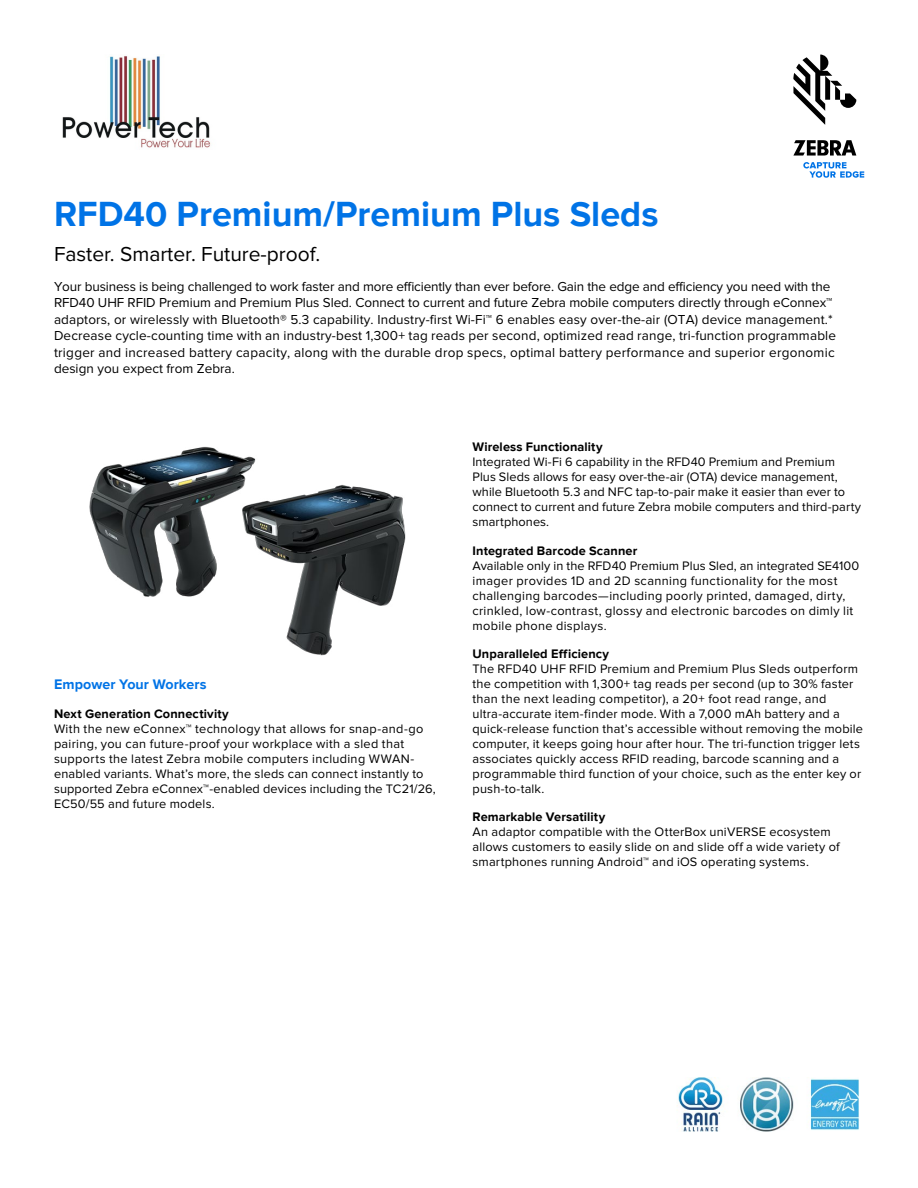
<style>
.page{position:relative;width:918px;height:1188px;background:#fff}
.page>*{position:absolute;margin:0;border:0;box-sizing:border-box;transform-origin:0 0}
.t1{font:700 36px "Proxima Nova";color:#0073e6}
.t2{font:21px "Proxima Nova";color:#000}
.t3{font:700 14.25px "Proxima Nova";letter-spacing:.005em;color:#0073e6}
.t4{font:13.5px/16.5px "Proxima Nova";letter-spacing:.01em;color:#000}
.t5{font:12.75px/15px "Proxima Nova";letter-spacing:.015em;color:#000}
.t6{font:700 12.75px "Proxima Nova";letter-spacing:.01em;color:#000}
</style>
<div class="page">
<img style="left:89px;top:446px;width:317px;height:210px">
<img style="left:677px;top:1077px;width:182px;height:54px">
<svg style="left:793px;top:55px;width:63px;height:70px"></svg>
<svg style="left:793px;top:140px;width:63px;height:16px"></svg>
<svg style="left:803px;top:162px;width:61px;height:16px"></svg>
<img style="left:62px;top:56px;width:149px;height:92px">
<h1 class="t1" style="left:54px;top:193px;width:606px">RFD40 Premium/Premium Plus Sleds</h1>
<h2 class="t2" style="left:54px;top:242px;width:268px">Faster. Smarter. Future-proof.</h2>
<p class="t4" style="left:54px;top:278px;width:784px">Your business is being challenged to work faster and more efficiently than ever before. Gain the edge and efficiency you need with the RFD40 UHF RFID Premium and Premium Plus Sled. Connect to current and future Zebra mobile computers directly through eConnex™ adaptors, or wirelessly with Bluetooth® 5.3 capability. Industry-first Wi-Fi™ 6 enables easy over-the-air (OTA) device management.* Decrease cycle-counting time with an industry-best 1,300+ tag reads per second, optimized read range, tri-function programmable trigger and increased battery capacity, along with the durable drop specs, optimal battery performance and superior ergonomic design you expect from Zebra.</p>
<p class="t3" style="left:54px;top:676px;width:154px">Empower Your Workers</p>
<p class="t6" style="left:54px;top:706px;width:176px">Next Generation Connectivity</p>
<p class="t5" style="left:54px;top:721px;width:383px">With the new eConnex™ technology that allows for snap-and-go pairing, you can future-proof your workplace with a sled that supports the latest Zebra mobile computers including WWAN&shy;enabled variants. What’s more, the sleds can connect instantly to supported Zebra eConnex™-enabled devices including the TC21/26, EC50/55 and future models.</p>
<p class="t6" style="left:473px;top:440px;width:132px">Wireless Functionality</p>
<p class="t5" style="left:473px;top:455px;width:390px">Integrated Wi-Fi 6 capability in the RFD40 Premium and Premium Plus Sleds allows for easy over-the-air (OTA) device management, while Bluetooth 5.3 and NFC tap-to-pair make it easier than ever to connect to current and future Zebra mobile computers and third-party smartphones.</p>
<p class="t6" style="left:473px;top:543px;width:166px">Integrated Barcode Scanner</p>
<p class="t5" style="left:473px;top:558px;width:388px">Available only in the RFD40 Premium Plus Sled, an integrated SE4100 imager provides 1D and 2D scanning functionality for the most challenging barcodes—including poorly printed, damaged, dirty, crinkled, low-contrast, glossy and electronic barcodes on dimly lit mobile phone displays.</p>
<p class="t6" style="left:473px;top:646px;width:138px">Unparalleled Efficiency</p>
<p class="t5" style="left:473px;top:661px;width:392px">The RFD40 UHF RFID Premium and Premium Plus Sleds outperform the competition with 1,300+ tag reads per second (up to 30% faster than the next leading competitor), a 20+ foot read range, and ultra-accurate item-finder mode. With a 7,000 mAh battery and a quick-release function that’s accessible without removing the mobile computer, it keeps going hour after hour. The tri-function trigger lets associates quickly access RFID reading, barcode scanning and a programmable third function of your choice, such as the enter key or push-to-talk.</p>
<p class="t6" style="left:473px;top:810px;width:134px">Remarkable Versatility</p>
<p class="t5" style="left:473px;top:825px;width:369px">An adaptor compatible with the OtterBox uniVERSE ecosystem allows customers to easily slide on and slide off a wide variety of smartphones running Android™ and iOS operating systems.</p>
</div>
